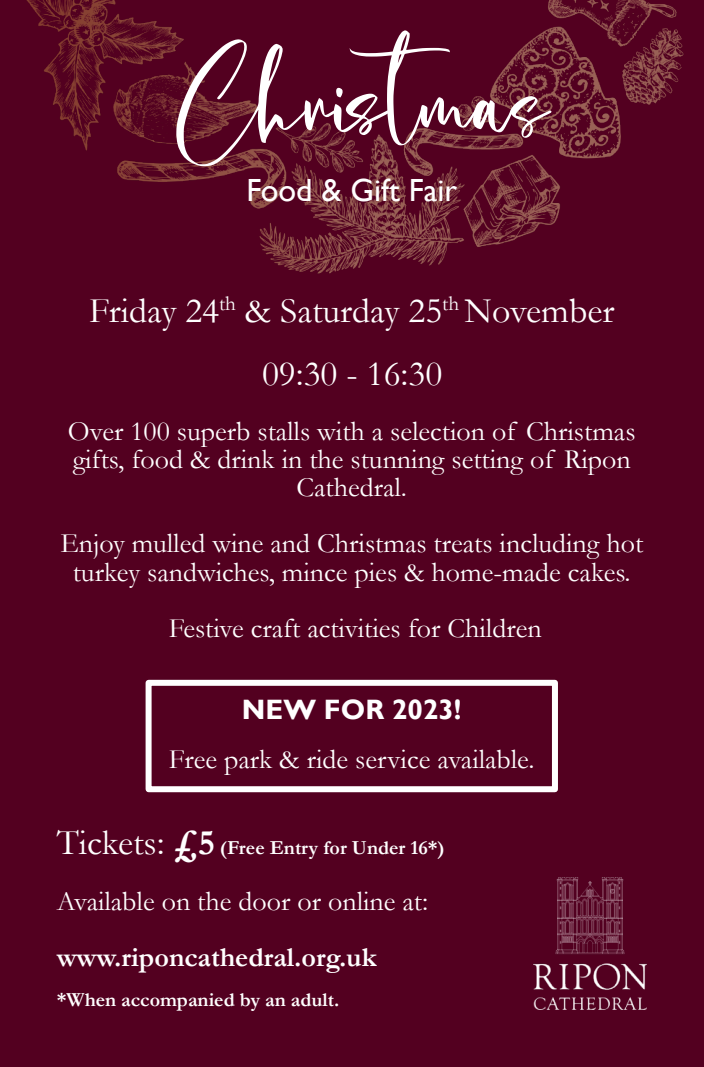
<style>
.page{position:relative;width:704px;height:1067px;background:#fff}
.page>*{position:absolute;margin:0;border:0;box-sizing:border-box;transform-origin:0 0}
.t1{font:180px "Cholasette Free";color:#fff}
.t2{font:36px/62.8px "Garamond";color:#fff;text-align:center}
.t3{font:32px "Gill Sans";color:#fff}
.t4{font:28px/28px "Garamond";color:#fff;text-align:center}
.t5{font:700 28px "Garamond";color:#fff}
.t6{font:700 28px "Gill Sans";color:#fff}
.t7{font:700 20px "Garamond";color:#fff}
.s1{font-weight:400;font-size:36px}
.s2{font-size:36px}
</style>
<div class="page">
<div style="left:0;top:0;width:703px;height:1066px;background:#530020"></div>
<img style="left:26px;top:0;width:658px;height:274px">
<img style="left:533px;top:877px;width:113px;height:132px">
<div style="left:145px;top:679px;width:413px;height:113px;border:6px solid #fff"></div>
<h1 class="t1" style="left:177px;top:29px;width:374px">Christmas</h1>
<p class="t3" style="left:246px;top:179px;width:212px">Food &amp; Gift Fair</p>
<p class="t2" style="left:89px;top:283px;width:526px">Friday 24<sup>th</sup> &amp; Saturday 25<sup>th</sup> November<br>09:30 - 16:30</p>
<p class="t4" style="left:68px;top:421px;width:569px">Over 100 superb stalls with a selection of Christmas gifts, food &amp; drink in the stunning setting of Ripon<br>Cathedral.</p>
<p class="t4" style="left:60px;top:533px;width:584px">Enjoy mulled wine and Christmas treats including hot turkey sandwiches, mince pies &amp; home-made cakes.</p>
<p class="t4" style="left:169px;top:617px;width:374px">Festive craft activities for Children</p>
<p class="t6" style="left:242px;top:700px;width:221px">NEW FOR 2023!</p>
<p class="t4" style="left:169px;top:748px;width:367px">Free park &amp; ride service available.</p>
<p class="t7" style="left:57px;top:840px;width:389px"><span class="s1">Tickets:</span> <span class="s2">£5</span> (Free Entry for Under 16*)</p>
<p class="t4" style="left:57px;top:890px;width:373px">Available on the door or online at:</p>
<p class="t5" style="left:57px;top:947px;width:321px">www.riponcathedral.org.uk</p>
<p class="t7" style="left:57px;top:992px;width:284px">*When accompanied by an adult.</p>
</div>
